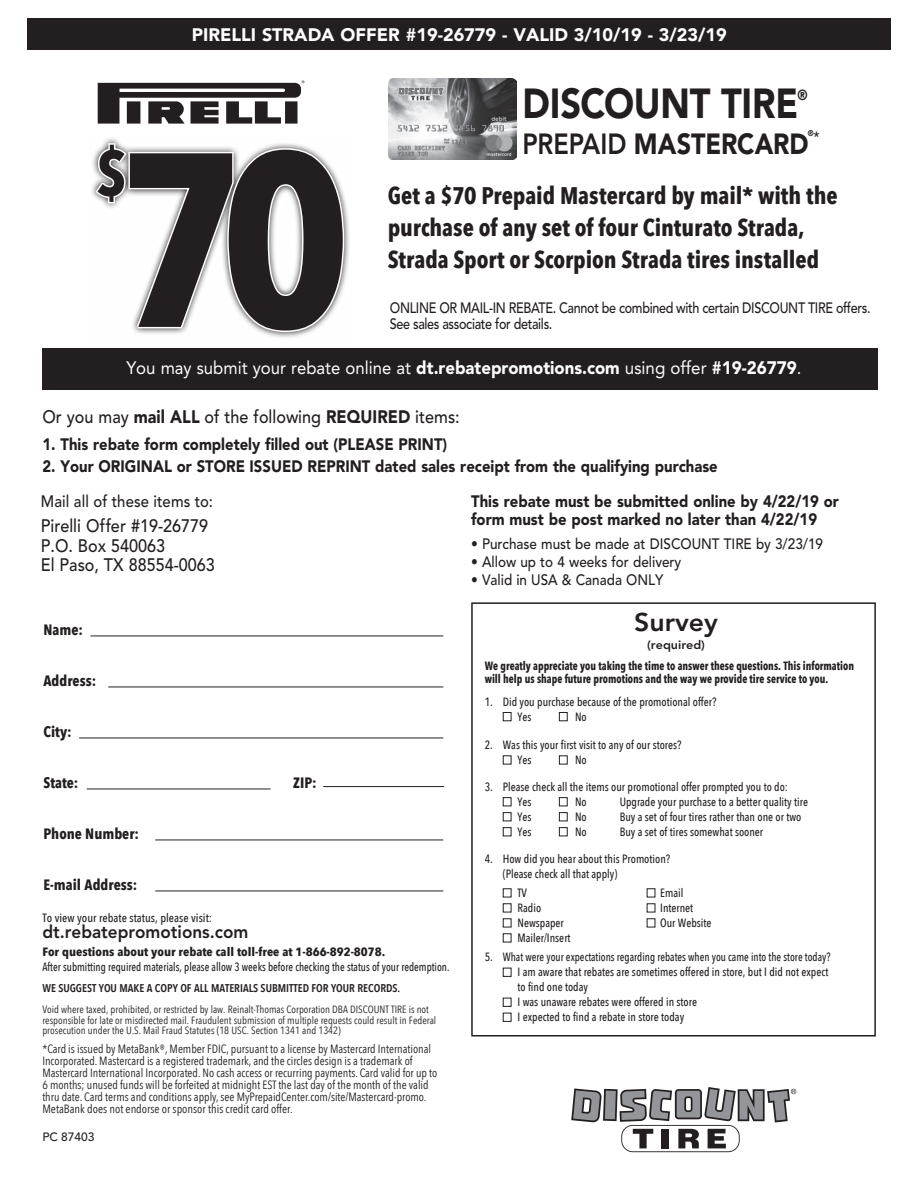
<style>
.page{position:relative;width:918px;height:1188px;background:#fff}
.page>*{position:absolute;margin:0;border:0;box-sizing:border-box;transform-origin:0 0}
.t1{font:700 245.25px "Avenir Next Condensed";color:#231f20}
.t2{font:700 65.85px "Avenir Next Condensed";color:#231f20}
.t3{font:900 41.7px "Avenir";letter-spacing:-.01em;color:#231f20;scale:.87 1}
.t4{font:900 28.95px "Avenir";letter-spacing:-.005em;color:#231f20;scale:.87 1}
.t5{font:800 25.5px "Avenir";color:#231f20;scale:1.04 1}
.t6{font:700 24px/32.1px "Avenir Next Condensed";letter-spacing:-.005em;color:#231f20}
.t7{font:500 18px/19.5px "Avenir";color:#231f20;scale:.9 1}
.t8{font:18px "Avenir";color:#fff;scale:.93 1}
.t9{font:900 18px "Avenir";color:#fff}
.t10{font:800 18px "Avenir";color:#231f20;scale:.95 1}
.t11{font:900 16.5px/18px "Avenir";color:#231f20;scale:.9 1}
.t12{font:500 16.5px "Avenir";letter-spacing:.005em;color:#231f20;scale:.9 1}
.t13{font:500 15px/15.6px "Avenir";letter-spacing:-.025em;color:#231f20;scale:.84 1}
.t14{font:500 15px "Avenir";color:#231f20;scale:.9 1}
.t15{font:700 15px "Avenir Next Condensed";color:#231f20}
.t16{font:900 14.55px "Avenir";color:#231f20;scale:.87 1}
.t17{font:500 12px/15px "Avenir Next Condensed";color:#231f20;scale:.95 1}
.t18{font:12px/12px "Avenir Next Condensed";color:#231f20}
.t19{font:700 12px/13.5px "Avenir Next Condensed";color:#231f20;scale:.88 1}
.t20{font:500 12px "Avenir Next Condensed";color:#231f20;scale:.89 1}
.t21{font:700 12px "Avenir Next Condensed";color:#231f20;scale:1.1 1}
.t22{font:500 12px "Avenir Next Condensed";color:#231f20}
.t23{font:800 12px "Avenir";color:#231f20;scale:1.04 1}
.t24{font:500 12px "Avenir";color:#231f20}
.t25{font:600 11.25px "Avenir Next Condensed";color:#231f20}
.t26{font:10.5px/10.5px "Avenir Next Condensed";color:#231f20}
.t27{font:900 8.4px "Avenir";color:#231f20;scale:.87 1}
.s1{font-weight:800}
.s2{font-weight:500;font-size:14.85px}
.s3{font-weight:900}
</style>
<div class="page">
<div style="left:27px;top:19px;width:864px;height:31px;background:#231f20"></div>
<svg style="left:571px;top:1087px;width:225px;height:66px"></svg>
<hr style="left:90px;top:636px;width:353px;height:1px;background:#231f20">
<hr style="left:108px;top:687px;width:335px;height:1px;background:#231f20">
<hr style="left:79px;top:738px;width:364px;height:1px;background:#231f20">
<hr style="left:87px;top:789px;width:184px;height:1px;background:#231f20">
<hr style="left:155px;top:840px;width:288px;height:1px;background:#231f20">
<hr style="left:155px;top:891px;width:288px;height:1px;background:#231f20">
<hr style="left:323px;top:786px;width:121px;height:1px;background:#231f20">
<svg style="left:98px;top:81px;width:206px;height:43px"></svg>
<svg style="left:92px;top:138px;width:258px;height:200px"></svg>
<svg style="left:94px;top:142px;width:252px;height:192px"></svg>
<img style="left:389px;top:79px;width:128px;height:80px">
<div style="left:42px;top:348px;width:835px;height:42px;background:#231f20"></div>
<div style="left:503px;top:712px;width:8px;height:9px;border:1px solid #231f20"></div>
<div style="left:559px;top:712px;width:8px;height:9px;border:1px solid #231f20"></div>
<div style="left:559px;top:756px;width:8px;height:8px;border:1px solid #231f20"></div>
<div style="left:503px;top:797px;width:8px;height:9px;border:1px solid #231f20"></div>
<div style="left:559px;top:797px;width:8px;height:9px;border:1px solid #231f20"></div>
<div style="left:503px;top:812px;width:8px;height:9px;border:1px solid #231f20"></div>
<div style="left:559px;top:812px;width:8px;height:9px;border:1px solid #231f20"></div>
<div style="left:503px;top:827px;width:8px;height:9px;border:1px solid #231f20"></div>
<div style="left:559px;top:827px;width:8px;height:9px;border:1px solid #231f20"></div>
<div style="left:503px;top:968px;width:8px;height:9px;border:1px solid #231f20"></div>
<div style="left:503px;top:998px;width:8px;height:9px;border:1px solid #231f20"></div>
<div style="left:503px;top:1013px;width:8px;height:9px;border:1px solid #231f20"></div>
<div style="left:471px;top:602px;width:405px;height:434px;border:2px solid #231f20"></div>
<h3 class="t9" style="left:192px;top:23px;width:536px">PIRELLI STRADA OFFER #19-26779 - VALID 3/10/19 - 3/23/19</h3>
<h2 class="t2" style="left:95px;top:133px;width:36px">$</h2>
<h1 class="t1" style="left:118px;top:91px;width:233px">70</h1>
<h3 class="t3" style="left:523px;top:79px;width:318px">DISCOUNT TIRE</h3>
<p class="t16" style="left:798px;top:86px;width:13px">®</p>
<h3 class="t4" style="left:523px;top:126px;width:330px"><span class="s1">PREPAID</span> MASTERCARD</h3>
<p class="t27" style="left:808px;top:128px;width:15px">®<span class="s2">*</span></p>
<h3 class="t6" style="left:388px;top:179px;width:451px">Get a $70 Prepaid Mastercard by mail* with the purchase of any set of four Cinturato Strada,<br>Strada Sport or Scorpion Strada tires installed</h3>
<p class="t13" style="left:390px;top:300px;width:574px">ONLINE OR MAIL-IN REBATE. Cannot be combined with certain DISCOUNT TIRE offers.<br>See sales associate for details.</p>
<h3 class="t8" style="left:126px;top:357px;width:728px">You may submit your rebate online at <span class="s3">dt.rebatepromotions.com</span> using offer <span class="s3">#19-26779</span>.</h3>
<h3 class="t7" style="left:42px;top:407px;width:465px">Or you may <span class="s3">mail ALL</span> of the following <span class="s3">REQUIRED</span> items:</h3>
<h3 class="t11" style="left:42px;top:435px;width:451px">1. This rebate form completely filled out (PLEASE PRINT)</h3>
<h3 class="t11" style="left:42px;top:457px;width:752px">2. Your ORIGINAL or STORE ISSUED REPRINT dated sales receipt from the qualifying purchase</h3>
<h3 class="t12" style="left:41px;top:491px;width:193px">Mail all of these items to:</h3>
<h3 class="t7" style="left:41px;top:517px;width:195px">Pirelli Offer #19-26779<br>P.O. Box 540063<br>El Paso, TX 88554-0063</h3>
<p class="t15" style="left:44px;top:621px;width:41px">Name:</p>
<p class="t15" style="left:44px;top:672px;width:54px">Address:</p>
<p class="t15" style="left:44px;top:723px;width:30px">City:</p>
<p class="t15" style="left:44px;top:774px;width:36px">State:</p>
<p class="t15" style="left:293px;top:774px;width:25px">ZIP:</p>
<p class="t15" style="left:44px;top:825px;width:97px">Phone Number:</p>
<p class="t15" style="left:44px;top:876px;width:95px">E-mail Address:</p>
<p class="t22" style="left:42px;top:910px;width:171px">To view your rebate status, please visit:</p>
<h3 class="t10" style="left:42px;top:922px;width:218px">dt.rebatepromotions.com</h3>
<p class="t21" style="left:42px;top:945px;width:313px">For questions about your rebate call toll-free at 1-866-892-8078.</p>
<p class="t20" style="left:42px;top:960px;width:459px">After submitting required materials, please allow 3 weeks before checking the status of your redemption.</p>
<p class="t25" style="left:42px;top:979px;width:359px">WE SUGGEST YOU MAKE A COPY OF ALL MATERIALS SUBMITTED FOR YOUR RECORDS.</p>
<p class="t26" style="left:42px;top:1004px;width:395px">Void where taxed, prohibited, or restricted by law. Reinalt-Thomas Corporation DBA DISCOUNT TIRE is not responsible for late or misdirected mail. Fraudulent submission of multiple requests could result in Federal prosecution under the U.S. Mail Fraud Statutes (18 USC. Section 1341 and 1342)</p>
<p class="t18" style="left:42px;top:1043px;width:396px">*Card is issued by MetaBank®, Member FDIC, pursuant to a license by Mastercard International Incorporated. Mastercard is a registered trademark, and the circles design is a trademark of Mastercard International Incorporated. No cash access or recurring payments. Card valid for up to 6 months; unused funds will be forfeited at midnight EST the last day of the month of the valid thru date. Card terms and conditions apply, see MyPrepaidCenter.com/site/Mastercard-promo.<br>MetaBank does not endorse or sponsor this credit card offer.</p>
<p class="t24" style="left:42px;top:1130px;width:54px">PC 87403</p>
<h3 class="t11" style="left:471px;top:492px;width:410px">This rebate must be submitted online by 4/22/19 or form must be post marked no later than 4/22/19</h3>
<p class="t14" style="left:471px;top:535px;width:393px">• Purchase must be made at DISCOUNT TIRE by 3/23/19</p>
<p class="t14" style="left:471px;top:553px;width:235px">• Allow up to 4 weeks for delivery</p>
<p class="t14" style="left:471px;top:571px;width:215px">• Valid in USA &amp; Canada ONLY</p>
<h3 class="t5" style="left:634px;top:607px;width:82px">Survey</h3>
<p class="t23" style="left:647px;top:638px;width:57px">(required)</p>
<p class="t19" style="left:485px;top:659px;width:421px">We greatly appreciate you taking the time to answer these questions. This information will help us shape future promotions and the way we provide tire service to you.</p>
<p class="t17" style="left:518px;top:694px;width:211px;text-indent:-33px">1. Did you purchase because of the promotional offer?<br>Yes</p>
<p class="t17" style="left:575px;top:709px;width:14px">No</p>
<p class="t17" style="left:518px;top:737px;width:174px;text-indent:-33px">2. Was this your first visit to any of our stores?<br>Yes</p>
<p class="t17" style="left:575px;top:752px;width:14px">No</p>
<p class="t17" style="left:518px;top:779px;width:286px;text-indent:-33px">3. Please check all the items our promotional offer prompted you to do:<br>Yes</p>
<p class="t17" style="left:575px;top:794px;width:14px">No</p>
<p class="t17" style="left:620px;top:794px;width:200px">Upgrade your purchase to a better quality tire</p>
<p class="t17" style="left:518px;top:809px;width:16px">Yes</p>
<p class="t17" style="left:575px;top:809px;width:14px">No</p>
<p class="t17" style="left:620px;top:809px;width:193px">Buy a set of four tires rather than one or two</p>
<p class="t17" style="left:518px;top:824px;width:16px">Yes</p>
<p class="t17" style="left:575px;top:824px;width:14px">No</p>
<p class="t17" style="left:620px;top:824px;width:153px">Buy a set of tires somewhat sooner</p>
<p class="t17" style="left:503px;top:851px;width:178px;text-indent:-18px">4. How did you hear about this Promotion? (Please check all that apply)</p>
<p class="t17" style="left:518px;top:885px;width:12px">TV</p>
<p class="t17" style="left:660px;top:885px;width:26px">Email</p>
<p class="t17" style="left:518px;top:900px;width:26px">Radio</p>
<p class="t17" style="left:660px;top:900px;width:36px">Internet</p>
<p class="t17" style="left:518px;top:915px;width:50px">Newspaper</p>
<p class="t17" style="left:660px;top:915px;width:56px">Our Website</p>
<p class="t17" style="left:518px;top:930px;width:57px">Mailer/Insert</p>
<p class="t17" style="left:518px;top:950px;width:331px;text-indent:-33px">5. What were your expectations regarding rebates when you came into the store today?<br>I am aware that rebates are sometimes offered in store, but I did not expect to find one today<br>I was unaware rebates were offered in store<br>I expected to find a rebate in store today</p>
</div>
